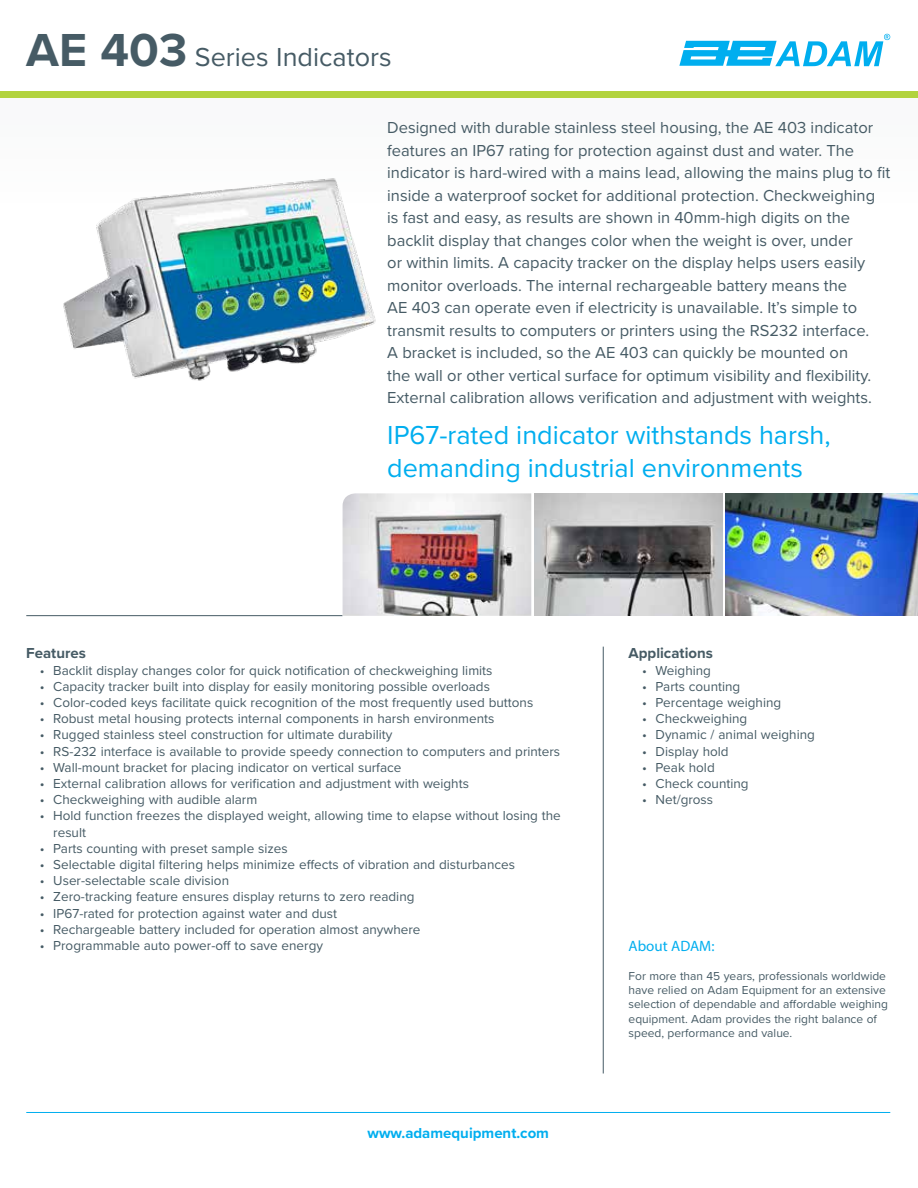
<style>
.page{position:relative;width:918px;height:1188px;background:#fff}
.page>*{position:absolute;margin:0;border:0;box-sizing:border-box;transform-origin:0 0}
.t1{font:27px/32.4px "Proxima Nova";color:#00aeef}
.t2{font:27px "Proxima Nova";color:#465b65}
.t3{font:16.5px/22.5px "Proxima Nova";color:#465b65}
.t4{font:700 15px "Proxima Nova";color:#00aeef}
.t5{font:700 15px "Proxima Nova";color:#465b65}
.t6{font:15px "Myriad Pro";color:#00aeef}
.t7{font:13.5px/16.2px "Proxima Nova";color:#465b65}
.t8{font:12px/14.4px "Proxima Nova";color:#465b65}
.s1{font-weight:700;font-size:48px}
</style>
<div class="page">
<div style="left:0;top:98px;width:918px;height:114px;background:#fbfbfb"></div>
<img style="left:63px;top:178px;width:313px;height:203px">
<div style="left:0;top:92px;width:918px;height:6px;background:#b2d33e"></div>
<hr style="left:26px;top:1112px;width:864px;height:1px;background:#00aeef">
<hr style="left:26px;top:615px;width:317px;height:1px;background:#465b65">
<hr style="left:603px;top:647px;width:1px;height:427px;background:#465b65">
<svg style="left:679px;top:34px;width:211px;height:32px"></svg>
<img style="left:343px;top:493px;width:188px;height:123px">
<img style="left:534px;top:493px;width:189px;height:123px">
<img style="left:726px;top:493px;width:192px;height:123px">
<h1 class="t2" style="left:26px;top:37px;width:367px"><span class="s1">AE 403</span> Series Indicators</h1>
<p class="t3" style="left:387px;top:116px;width:505px">Designed with durable stainless steel housing, the AE 403 indicator features an IP67 rating for protection against dust and water. The indicator is hard-wired with a mains lead, allowing the mains plug to fit inside a waterproof socket for additional protection. Checkweighing is fast and easy, as results are shown in 40mm-high digits on the backlit display that changes color when the weight is over, under<br>or within limits. A capacity tracker on the display helps users easily monitor overloads. The internal rechargeable battery means the<br>AE 403 can operate even if electricity is unavailable. It’s simple to transmit results to computers or printers using the RS232 interface.<br>A bracket is included, so the AE 403 can quickly be mounted on<br>the wall or other vertical surface for optimum visibility and flexibility.<br>External calibration allows verification and adjustment with weights.</p>
<h1 class="t1" style="left:387px;top:418px;width:445px">IP67-rated indicator withstands harsh, demanding industrial environments</h1>
<p class="t5" style="left:26px;top:642px;width:61px">Features</p>
<p class="t7" style="left:40px;top:661px;width:454px">• Backlit display changes color for quick notification of checkweighing limits</p>
<p class="t7" style="left:40px;top:678px;width:452px">• Capacity tracker built into display for easily monitoring possible overloads</p>
<p class="t7" style="left:40px;top:694px;width:495px">• Color-coded keys facilitate quick recognition of the most frequently used buttons</p>
<p class="t7" style="left:40px;top:710px;width:456px">• Robust metal housing protects internal components in harsh environments</p>
<p class="t7" style="left:40px;top:726px;width:354px">• Rugged stainless steel construction for ultimate durability</p>
<p class="t7" style="left:40px;top:742px;width:522px">• RS-232 interface is available to provide speedy connection to computers and printers</p>
<p class="t7" style="left:40px;top:759px;width:363px">• Wall-mount bracket for placing indicator on vertical surface</p>
<p class="t7" style="left:40px;top:775px;width:431px">• External calibration allows for verification and adjustment with weights</p>
<p class="t7" style="left:40px;top:791px;width:219px">• Checkweighing with audible alarm</p>
<p class="t7" style="left:53px;top:807px;width:509px;text-indent:-14px">• Hold function freezes the displayed weight, allowing time to elapse without losing the result</p>
<p class="t7" style="left:40px;top:840px;width:249px">• Parts counting with preset sample sizes</p>
<p class="t7" style="left:40px;top:856px;width:477px">• Selectable digital filtering helps minimize effects of vibration and disturbances</p>
<p class="t7" style="left:40px;top:872px;width:191px">• User-selectable scale division</p>
<p class="t7" style="left:40px;top:888px;width:376px">• Zero-tracking feature ensures display returns to zero reading</p>
<p class="t7" style="left:40px;top:904px;width:299px">• IP67-rated for protection against water and dust</p>
<p class="t7" style="left:40px;top:921px;width:382px">• Rechargeable battery included for operation almost anywhere</p>
<p class="t7" style="left:40px;top:937px;width:285px">• Programmable auto power-off to save energy</p>
<p class="t4" style="left:368px;top:1122px;width:183px">www.adamequipment.com</p>
<p class="t5" style="left:629px;top:642px;width:86px">Applications</p>
<p class="t7" style="left:642px;top:661px;width:70px">• Weighing</p>
<p class="t7" style="left:642px;top:678px;width:100px">• Parts counting</p>
<p class="t7" style="left:642px;top:694px;width:141px">• Percentage weighing</p>
<p class="t7" style="left:642px;top:710px;width:107px">• Checkweighing</p>
<p class="t7" style="left:642px;top:726px;width:174px">• Dynamic / animal weighing</p>
<p class="t7" style="left:642px;top:742px;width:88px">• Display hold</p>
<p class="t7" style="left:642px;top:759px;width:74px">• Peak hold</p>
<p class="t7" style="left:642px;top:775px;width:108px">• Check counting</p>
<p class="t7" style="left:642px;top:791px;width:73px">• Net/gross</p>
<p class="t6" style="left:629px;top:937px;width:87px">About ADAM:</p>
<p class="t8" style="left:629px;top:968px;width:261px">For more than 45 years, professionals worldwide have relied on Adam Equipment for an extensive selection of dependable and affordable weighing equipment. Adam provides the right balance of speed, performance and value.</p>
</div>
